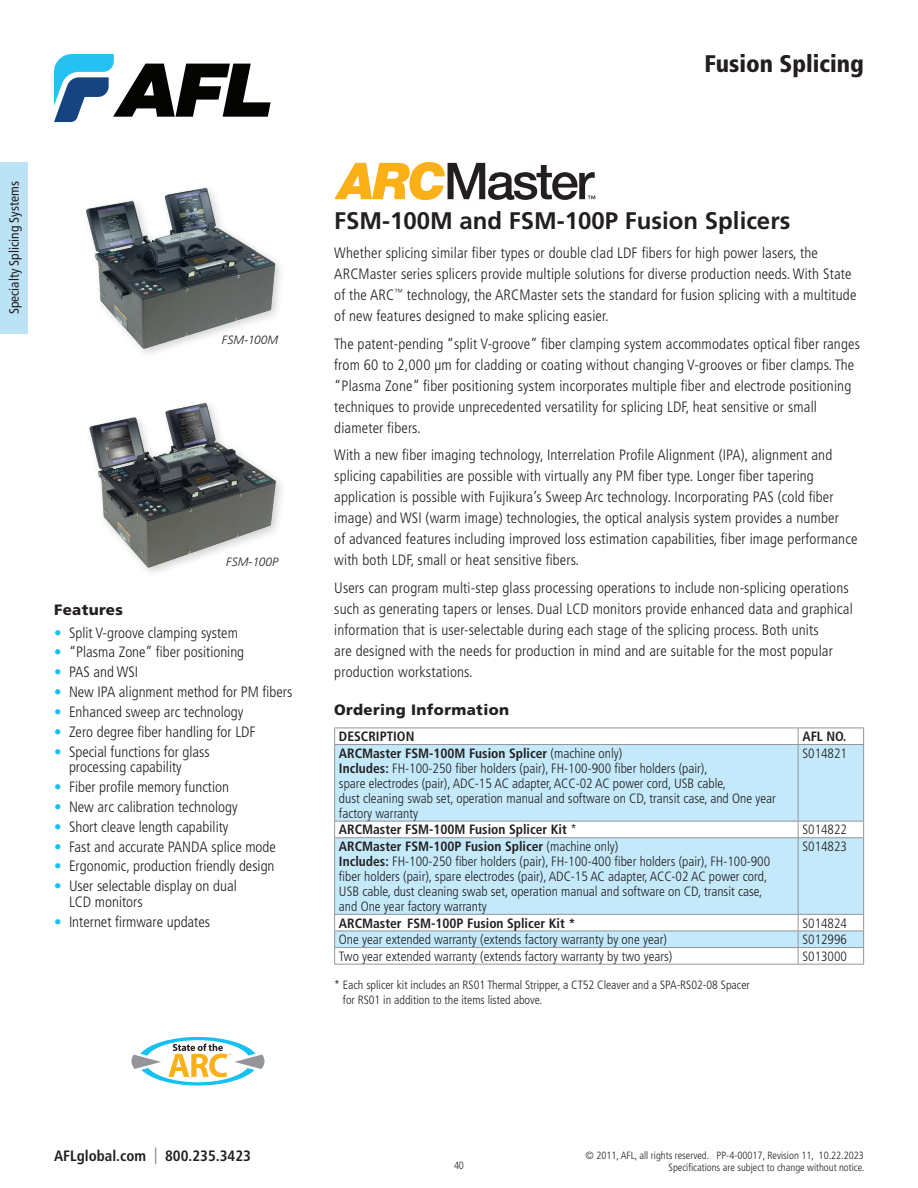
<style>
.page{position:relative;width:918px;height:1188px;background:#fff}
.page>*{position:absolute;margin:0;border:0;box-sizing:border-box;transform-origin:0 0}
.t1{font:700 24px "Frutiger LT Std";color:#231f20}
.t2{font:900 condensed 24px "Frutiger LT Std";color:#231f20}
.t3{font:300 condensed 15px/21px "Frutiger LT Std";letter-spacing:.01em;color:#231f20}
.t4{font:900 15px "Frutiger LT Std";letter-spacing:.025em;color:#231f20}
.t5{font:700 condensed 15px "Frutiger LT Std";color:#231f20}
.t6{font:300 condensed 13.5px/15px "Frutiger LT Std";color:#231f20}
.t7{font:700 condensed 13.5px "Frutiger LT Std";color:#231f20}
.t8{font:condensed 13.5px "Frutiger LT Std";color:#231f20}
.t9{font:300 condensed 12px/15px "Frutiger LT Std";color:#231f20}
.t10{font:italic 300 12px "Frutiger LT Std";letter-spacing:.005em;color:#231f20}
.t11{font:300 condensed 10.5px/12px "Frutiger LT Std";color:#231f20;text-align:right}
.s1{color:#15c0f2}
.s2{font-weight:700}
.s3{font-weight:300}
.s4{font-size:16.5px;color:#939598}
</style>
<div class="page">
<div style="left:0;top:162px;width:28px;height:172px;background:#bce2f5"></div>
<svg style="left:54px;top:54px;width:217px;height:68px"></svg>
<img style="left:86px;top:187px;width:195px;height:166px">
<img style="left:89px;top:403px;width:192px;height:170px">
<svg style="left:335px;top:745px;width:528px;height:202px;fill:#c3e9fa"></svg>
<hr style="left:334px;top:728px;width:464px;height:1px;background:#939598">
<svg style="left:334px;top:728px;width:1px;height:16px"></svg>
<hr style="left:798px;top:728px;width:66px;height:1px;background:#939598">
<svg style="left:798px;top:728px;width:1px;height:16px"></svg>
<svg style="left:863px;top:728px;width:1px;height:16px"></svg>
<hr style="left:334px;top:744px;width:464px;height:1px;background:#939598">
<hr style="left:334px;top:745px;width:1px;height:76px;background:#939598">
<hr style="left:798px;top:744px;width:66px;height:1px;background:#939598">
<hr style="left:798px;top:745px;width:1px;height:76px;background:#939598">
<hr style="left:863px;top:745px;width:1px;height:76px;background:#939598">
<hr style="left:334px;top:821px;width:464px;height:1px;background:#939598">
<svg style="left:334px;top:822px;width:1px;height:15px"></svg>
<hr style="left:798px;top:821px;width:66px;height:1px;background:#939598">
<svg style="left:798px;top:822px;width:1px;height:15px"></svg>
<svg style="left:863px;top:822px;width:1px;height:15px"></svg>
<hr style="left:334px;top:837px;width:464px;height:1px;background:#939598">
<hr style="left:334px;top:838px;width:1px;height:76px;background:#939598">
<hr style="left:798px;top:837px;width:66px;height:1px;background:#939598">
<hr style="left:798px;top:838px;width:1px;height:76px;background:#939598">
<hr style="left:863px;top:838px;width:1px;height:76px;background:#939598">
<hr style="left:334px;top:914px;width:464px;height:1px;background:#939598">
<hr style="left:798px;top:914px;width:66px;height:1px;background:#939598">
<hr style="left:334px;top:931px;width:464px;height:1px;background:#939598">
<hr style="left:334px;top:947px;width:464px;height:1px;background:#939598">
<hr style="left:798px;top:931px;width:66px;height:1px;background:#939598">
<hr style="left:798px;top:947px;width:66px;height:1px;background:#939598">
<svg style="left:334px;top:915px;width:1px;height:49px"></svg>
<svg style="left:798px;top:915px;width:1px;height:49px"></svg>
<svg style="left:863px;top:915px;width:1px;height:49px"></svg>
<hr style="left:334px;top:964px;width:464px;height:1px;background:#939598">
<hr style="left:798px;top:964px;width:66px;height:1px;background:#939598">
<svg style="left:334px;top:162px;width:261px;height:38px"></svg>
<svg style="left:131px;top:1037px;width:134px;height:49px"></svg>
<p class="t8" style="left:6px;top:314px;width:134px;rotate:-90deg">Specialty Splicing Systems</p>
<p class="t10" style="left:222px;top:333px;width:58px">FSM-100M</p>
<p class="t10" style="left:226px;top:555px;width:53px">FSM-100P</p>
<p class="t4" style="left:54px;top:601px;width:71px">Features</p>
<p class="t3" style="left:54px;top:622px;width:185px"><span class="s1">•</span> Split V-groove clamping system</p>
<p class="t3" style="left:54px;top:642px;width:192px"><span class="s1">•</span> “Plasma Zone” fiber positioning</p>
<p class="t3" style="left:54px;top:662px;width:86px"><span class="s1">•</span> PAS and WSI</p>
<p class="t3" style="left:54px;top:682px;width:240px"><span class="s1">•</span> New IPA alignment method for PM fibers</p>
<p class="t3" style="left:54px;top:701px;width:191px"><span class="s1">•</span> Enhanced sweep arc technology</p>
<p class="t3" style="left:54px;top:721px;width:203px"><span class="s1">•</span> Zero degree fiber handling for LDF</p>
<p class="t3" style="left:69px;top:744px;width:142px;line-height:15.8px;text-indent:-15px"><span class="s1">•</span> Special functions for glass processing capability</p>
<p class="t3" style="left:54px;top:777px;width:177px"><span class="s1">•</span> Fiber profile memory function</p>
<p class="t3" style="left:54px;top:797px;width:185px"><span class="s1">•</span> New arc calibration technology</p>
<p class="t3" style="left:54px;top:816px;width:176px"><span class="s1">•</span> Short cleave length capability</p>
<p class="t3" style="left:54px;top:836px;width:223px"><span class="s1">•</span> Fast and accurate PANDA splice mode</p>
<p class="t3" style="left:54px;top:856px;width:222px"><span class="s1">•</span> Ergonomic, production friendly design</p>
<p class="t3" style="left:69px;top:878px;width:169px;line-height:15.8px;text-indent:-15px"><span class="s1">•</span> User selectable display on dual<br>LCD monitors</p>
<p class="t3" style="left:54px;top:911px;width:158px"><span class="s1">•</span> Internet firmware updates</p>
<h1 class="t2" style="left:704px;top:49px;width:161px">Fusion Splicing</h1>
<h1 class="t1" style="left:334px;top:206px;width:458px">FSM-100M and FSM-100P Fusion Splicers</h1>
<p class="t3" style="left:334px;top:243px;width:524px">Whether splicing similar fiber types or double clad LDF fibers for high power lasers, the ARCMaster series splicers provide multiple solutions for diverse production needs. With State of the ARC<sup>™</sup> technology, the ARCMaster sets the standard for fusion splicing with a multitude of new features designed to make splicing easier.</p>
<p class="t3" style="left:334px;top:333px;width:527px">The patent-pending “split V-groove” fiber clamping system accommodates optical fiber ranges from 60 to 2,000 μm for cladding or coating without changing V-grooves or fiber clamps. The “Plasma Zone” fiber positioning system incorporates multiple fiber and electrode positioning techniques to provide unprecedented versatility for splicing LDF, heat sensitive or small diameter fibers.</p>
<p class="t3" style="left:334px;top:445px;width:525px">With a new fiber imaging technology, Interrelation Profile Alignment (IPA), alignment and splicing capabilities are possible with virtually any PM fiber type. Longer fiber tapering application is possible with Fujikura’s Sweep Arc technology. Incorporating PAS (cold fiber image) and WSI (warm image) technologies, the optical analysis system provides a number<br>of advanced features including improved loss estimation capabilities, fiber image performance with both LDF, small or heat sensitive fibers.</p>
<p class="t3" style="left:334px;top:577px;width:520px">Users can program multi-step glass processing operations to include non-splicing operations such as generating tapers or lenses. Dual LCD monitors provide enhanced data and graphical information that is user-selectable during each stage of the splicing process. Both units<br>are designed with the needs for production in mind and are suitable for the most popular production workstations.</p>
<p class="t4" style="left:334px;top:701px;width:176px">Ordering Information</p>
<p class="t7" style="left:339px;top:729px;width:77px">DESCRIPTION</p>
<p class="t7" style="left:802px;top:729px;width:45px">AFL NO.</p>
<p class="t6" style="left:339px;top:746px;width:438px"><span class="s2">ARCMaster FSM-100M Fusion Splicer</span> (machine only)<br><span class="s2">Includes:</span> FH-100-250 fiber holders (pair), FH-100-900 fiber holders (pair),<br>spare electrodes (pair), ADC-15 AC adapter, ACC-02 AC power cord, USB cable,<br>dust cleaning swab set, operation manual and software on CD, transit case, and One year factory warranty</p>
<p class="t6" style="left:802px;top:746px;width:46px">S014821</p>
<p class="t7" style="left:339px;top:822px;width:239px">ARCMaster FSM-100M Fusion Splicer Kit <span class="s3">*</span></p>
<p class="t6" style="left:802px;top:823px;width:46px">S014822</p>
<p class="t6" style="left:339px;top:839px;width:433px"><span class="s2">ARCMaster FSM-100P Fusion Splicer</span> (machine only)<br><span class="s2">Includes:</span> FH-100-250 fiber holders (pair), FH-100-400 fiber holders (pair), FH-100-900 fiber holders (pair), spare electrodes (pair), ADC-15 AC adapter, ACC-02 AC power cord, USB cable, dust cleaning swab set, operation manual and software on CD, transit case, and One year factory warranty</p>
<p class="t6" style="left:802px;top:839px;width:46px">S014823</p>
<p class="t7" style="left:339px;top:915px;width:238px">ARCMaster FSM-100P Fusion Splicer Kit *</p>
<p class="t6" style="left:802px;top:916px;width:46px">S014824</p>
<p class="t6" style="left:339px;top:932px;width:330px">One year extended warranty (extends factory warranty by one year)</p>
<p class="t6" style="left:802px;top:932px;width:46px">S012996</p>
<p class="t6" style="left:339px;top:949px;width:335px">Two year extended warranty (extends factory warranty by two years)</p>
<p class="t6" style="left:802px;top:949px;width:46px">S013000</p>
<p class="t9" style="left:343px;top:977px;width:408px;text-indent:-9px">* Each splicer kit includes an RS01 Thermal Stripper, a CT52 Cleaver and a SPA-RS02-08 Spacer for RS01 in addition to the items listed above.</p>
<p class="t5" style="left:54px;top:1147px;width:198px">AFLglobal.com <span class="s4">|</span> 800.235.3423</p>
<p class="t11" style="left:454px;top:1159px;width:11px">40</p>
<p class="t11" style="left:586px;top:1150px;width:280px">© 2011, AFL, all rights reserved. PP-4-00017, Revision 11, 10.22.2023<br>Specifications are subject to change without notice.</p>
</div>
